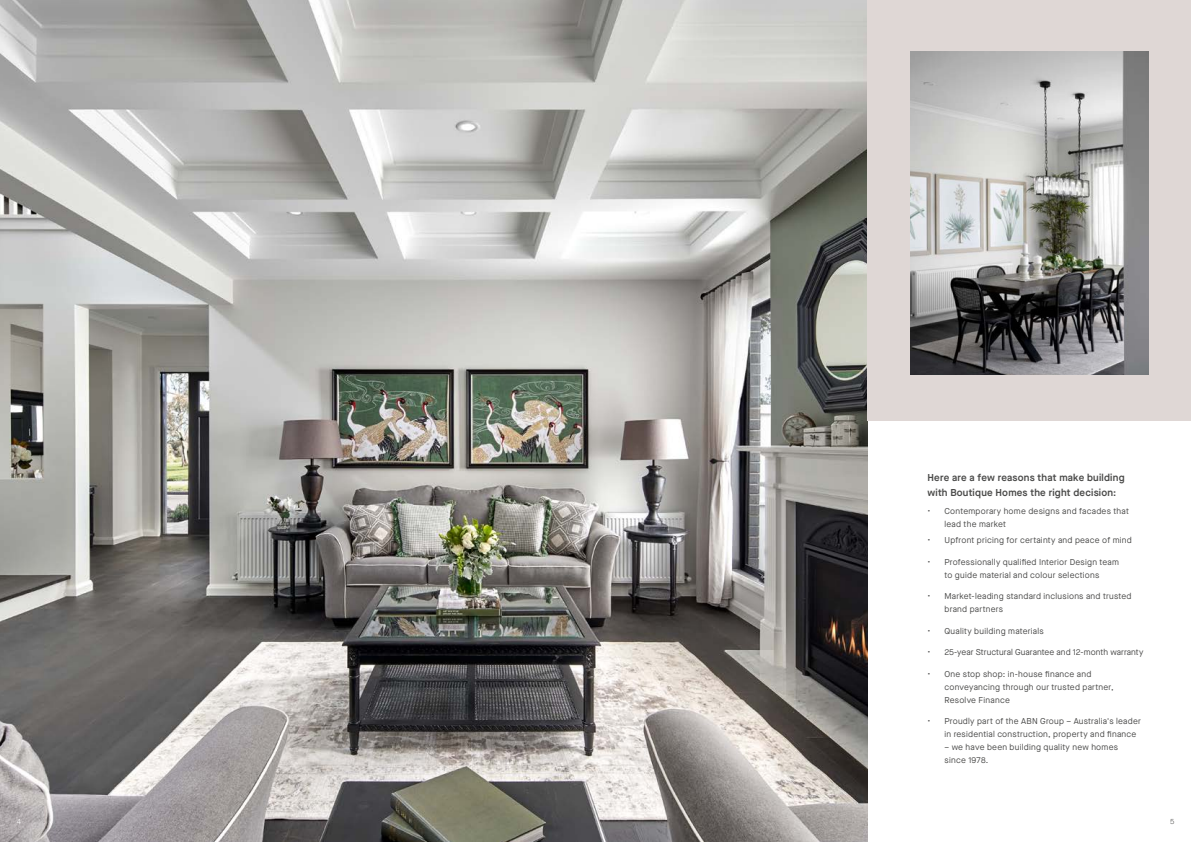
<style>
.page{position:relative;width:1191px;height:842px;background:#fff}
.page>*{position:absolute;margin:0;border:0;box-sizing:border-box;transform-origin:0 0}
.t1{font:600 10px/15px "Maison Neue";letter-spacing:.02em;color:#4a4a49}
.t2{font:8.5px/13px "Maison Neue";letter-spacing:.03em;color:#4a4a49}
.t3{font:8.5px "Maison Neue";letter-spacing:.01em;color:#4a4a49}
.t4{font:300 7.5px "Maison Neue";color:#fff}
.t5{font:300 7.5px "Maison Neue";color:#4a4a49}
</style>
<div class="page">
<img style="left:0;top:0;width:867px;height:842px">
<div style="left:867px;top:0;width:324px;height:421px;background:#dfd7d5"></div>
<img style="left:910px;top:51px;width:238px;height:324px">
<p class="t1" style="left:927px;top:469px;width:198px">Here are a few reasons that make building with Boutique Homes the right decision:</p>
<p class="t2" style="left:944px;top:505px;width:186px;text-indent:-17px">• Contemporary home designs and facades that lead the market</p>
<p class="t2" style="left:927px;top:534px;width:206px">• Upfront pricing for certainty and peace of mind</p>
<p class="t2" style="left:927px;top:555px;width:193px;text-align:center">• Professionally qualified Interior Design team to guide material and colour selections</p>
<p class="t2" style="left:944px;top:590px;width:188px;text-indent:-17px">• Market-leading standard inclusions and trusted brand partners</p>
<p class="t2" style="left:927px;top:624px;width:118px">• Quality building materials</p>
<p class="t3" style="left:927px;top:646px;width:217px">• 25-year Structural Guarantee and 12-month warranty</p>
<p class="t2" style="left:944px;top:667px;width:171px;text-indent:-17px">• One stop shop: in-house finance and conveyancing through our trusted partner,<br>Resolve Finance</p>
<p class="t2" style="left:944px;top:715px;width:198px;text-indent:-17px">• Proudly part of the ABN Group – Australia's leader in residential construction, property and finance</p>
<p class="t2" style="left:944px;top:741px;width:175px">– we have been building quality new homes since 1978.</p>
<p class="t4" style="left:17px;top:816px;width:6px">4</p>
<p class="t5" style="left:1170px;top:816px;width:6px">5</p>
</div>
